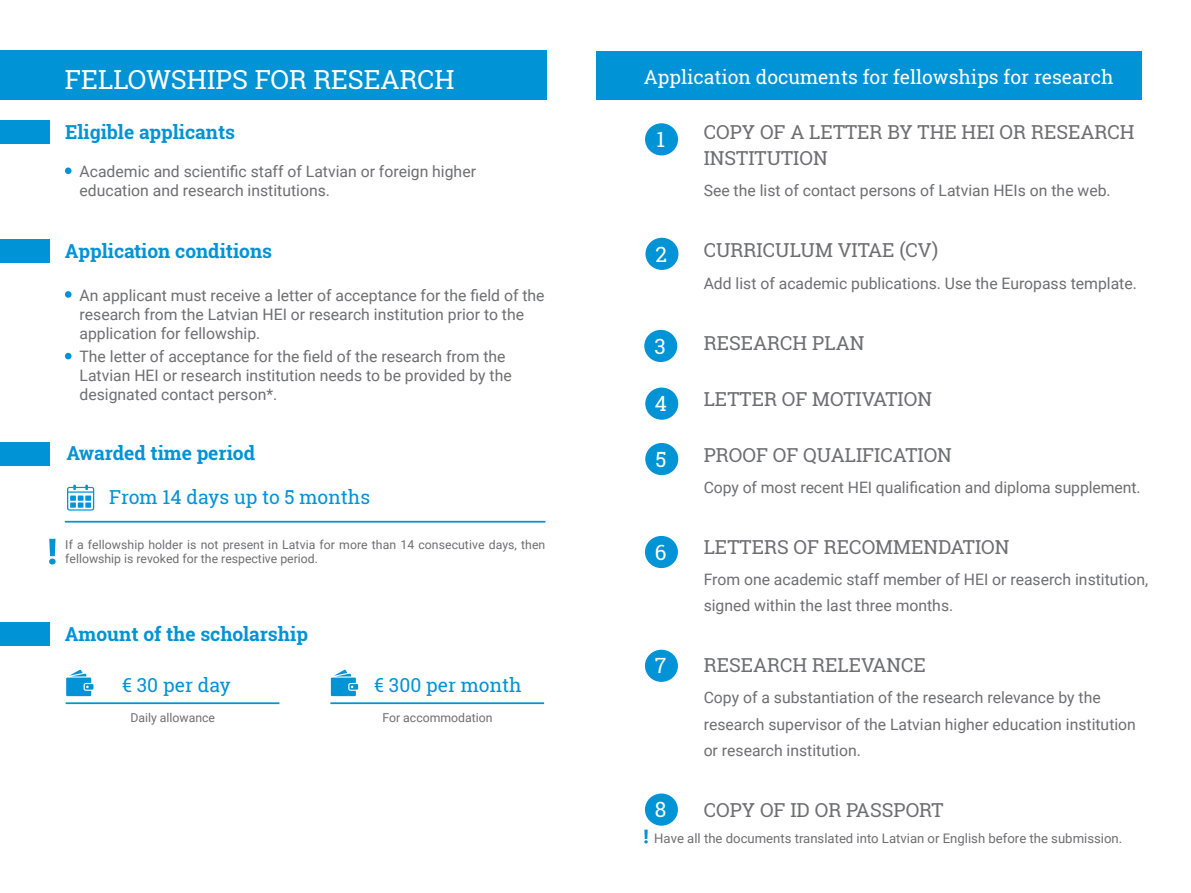
<style>
.page{position:relative;width:1191px;height:893px;background:#fff}
.page>*{position:absolute;margin:0;border:0;box-sizing:border-box;transform-origin:0 0}
.t1{font:26.25px "Roboto Slab";color:#fff}
.t2{font:21px "Roboto Slab";color:#fff}
.t3{font:19.25px/26.2px "Roboto Slab";color:#6d6e71}
.t4{font:700 19.25px "Roboto Slab";color:#0093d5}
.t5{font:19.25px "Roboto Slab";color:#fff}
.t6{font:19.25px "Roboto Slab";color:#0093d5}
.t7{font:15.75px/18.9px "Roboto";color:#6d6e71}
.t8{font:13.12px "Roboto";color:#6d6e71}
.t9{font:12.25px/14px "Roboto";color:#6d6e71}
</style>
<div class="page">
<div style="left:65px;top:167px;width:7px;height:7px;background:#0093d5;border-radius:50%"></div>
<div style="left:65px;top:291px;width:7px;height:7px;background:#0093d5;border-radius:50%"></div>
<div style="left:65px;top:353px;width:7px;height:6px;background:#0093d5;border-radius:50%"></div>
<hr style="left:65px;top:521px;width:480px;height:2px;background:#0093d5">
<hr style="left:66px;top:702px;width:213px;height:2px;background:#0093d5">
<svg style="left:66px;top:670px;width:27px;height:26px"></svg>
<svg style="left:49px;top:539px;width:7px;height:25px"></svg>
<hr style="left:330px;top:702px;width:214px;height:2px;background:#0093d5">
<svg style="left:331px;top:670px;width:27px;height:26px"></svg>
<svg style="left:644px;top:830px;width:4px;height:13px"></svg>
<div style="left:596px;top:51px;width:545px;height:48px;background:#0093d5"></div>
<div style="left:645px;top:123px;width:33px;height:32px;background:#0093d5;border-radius:50%"></div>
<div style="left:645px;top:238px;width:33px;height:32px;background:#0093d5;border-radius:50%"></div>
<div style="left:644px;top:330px;width:33px;height:32px;background:#0093d5;border-radius:50%"></div>
<div style="left:645px;top:388px;width:33px;height:32px;background:#0093d5;border-radius:50%"></div>
<div style="left:645px;top:443px;width:33px;height:32px;background:#0093d5;border-radius:50%"></div>
<div style="left:645px;top:536px;width:33px;height:32px;background:#0093d5;border-radius:50%"></div>
<div style="left:645px;top:793px;width:33px;height:33px;background:#0093d5;border-radius:50%"></div>
<div style="left:645px;top:650px;width:33px;height:32px;background:#0093d5;border-radius:50%"></div>
<div style="left:0;top:51px;width:547px;height:49px;background:#0093d5"></div>
<div style="left:0;top:120px;width:49px;height:24px;background:#0093d5"></div>
<div style="left:0;top:239px;width:49px;height:24px;background:#0093d5"></div>
<div style="left:0;top:442px;width:49px;height:23px;background:#0093d5"></div>
<div style="left:0;top:623px;width:49px;height:23px;background:#0093d5"></div>
<svg style="left:67px;top:485px;width:27px;height:26px"></svg>
<h1 class="t1" style="left:65px;top:61px;width:391px">FELLOWSHIPS FOR RESEARCH</h1>
<p class="t4" style="left:65px;top:118px;width:171px">Eligible applicants</p>
<p class="t7" style="left:80px;top:161px;width:398px">Academic and scientific staff of Latvian or foreign higher education and research institutions.</p>
<p class="t4" style="left:65px;top:238px;width:209px">Application conditions</p>
<p class="t7" style="left:80px;top:285px;width:466px">An applicant must receive a letter of acceptance for the field of the research from the Latvian HEI or research institution prior to the application for fellowship.</p>
<p class="t7" style="left:80px;top:347px;width:433px">The letter of acceptance for the field of the research from the<br>Latvian HEI or research institution needs to be provided by the designated contact person*.</p>
<p class="t4" style="left:67px;top:440px;width:190px">Awarded time period</p>
<p class="t6" style="left:109px;top:484px;width:262px">From 14 days up to 5 months</p>
<p class="t9" style="left:65px;top:537px;width:481px">If a fellowship holder is not present in Latvia for more than 14 consecutive days, then fellowship is revoked for the respective period.</p>
<p class="t4" style="left:65px;top:621px;width:245px">Amount of the scholarship</p>
<p class="t6" style="left:122px;top:672px;width:110px">€ 30 per day</p>
<p class="t6" style="left:374px;top:672px;width:149px">€ 300 per month</p>
<p class="t9" style="left:130px;top:710px;width:86px">Daily allowance</p>
<p class="t9" style="left:382px;top:710px;width:112px">For accommodation</p>
<p class="t5" style="left:643px;top:64px;width:471px">Application documents for fellowships for research</p>
<p class="t3" style="left:703px;top:119px;width:432px">COPY OF A LETTER BY THE HEI OR RESEARCH<br>INSTITUTION</p>
<p class="t7" style="left:703px;top:181px;width:408px">See the list of contact persons of Latvian HEIs on the web.</p>
<h2 class="t2" style="left:656px;top:125px;width:10px">1</h2>
<h2 class="t2" style="left:655px;top:239px;width:13px">2</h2>
<p class="t3" style="left:703px;top:237px;width:236px">CURRICULUM VITAE (CV)</p>
<p class="t7" style="left:703px;top:273px;width:435px">Add list of academic publications. Use the Europass template.</p>
<h2 class="t2" style="left:654px;top:332px;width:13px">3</h2>
<p class="t3" style="left:703px;top:329px;width:162px">RESEARCH PLAN</p>
<h2 class="t2" style="left:655px;top:389px;width:14px">4</h2>
<p class="t3" style="left:703px;top:385px;width:230px">LETTER OF MOTIVATION</p>
<h2 class="t2" style="left:655px;top:445px;width:13px">5</h2>
<p class="t3" style="left:703px;top:441px;width:250px">PROOF OF QUALIFICATION</p>
<p class="t7" style="left:703px;top:477px;width:438px">Copy of most recent HEI qualification and diploma supplement.</p>
<h2 class="t2" style="left:655px;top:538px;width:13px">6</h2>
<p class="t3" style="left:703px;top:533px;width:307px">LETTERS OF RECOMMENDATION</p>
<p class="t7" style="left:703px;top:566px;width:446px;line-height:26.2px">From one academic staff member of HEI or reaserch institution, signed within the last three months.</p>
<h2 class="t2" style="left:655px;top:651px;width:13px">7</h2>
<p class="t3" style="left:703px;top:652px;width:224px">RESEARCH RELEVANCE</p>
<p class="t7" style="left:703px;top:684px;width:434px;line-height:26.2px">Copy of a substantiation of the research relevance by the research supervisor of the Latvian higher education institution or research institution.</p>
<h2 class="t2" style="left:655px;top:795px;width:13px">8</h2>
<p class="t3" style="left:703px;top:797px;width:241px">COPY OF ID OR PASSPORT</p>
<p class="t8" style="left:654px;top:830px;width:469px">Have all the documents translated into Latvian or English before the submission.</p>
</div>
